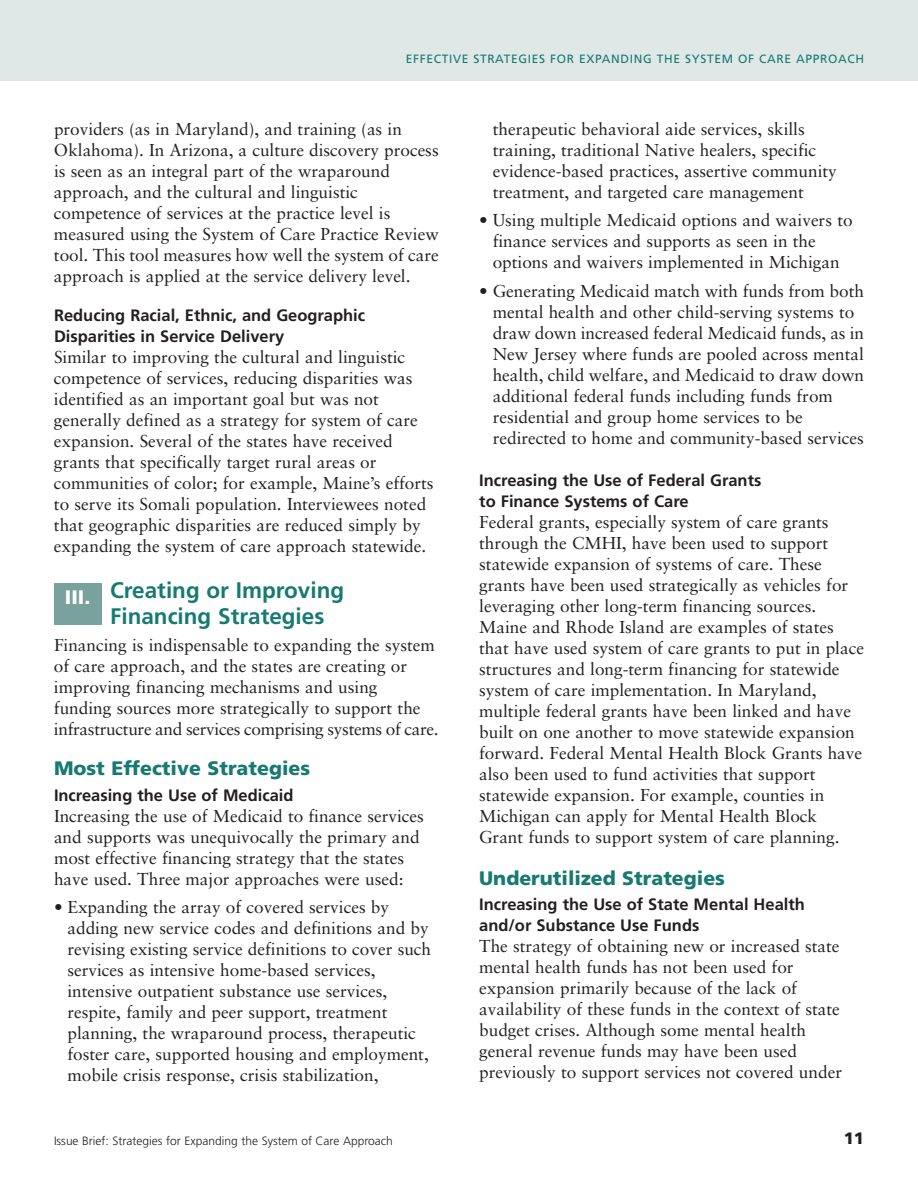
<style>
.page{position:relative;width:918px;height:1188px;background:#fff}
.page>*{position:absolute;margin:0;border:0;box-sizing:border-box;transform-origin:0 0}
.t1{font:700 22.5px/25.5px "Frutiger";color:#167a72}
.t2{font:900 19.5px "Frutiger";color:#167a72}
.t3{font:900 19.5px "Frutiger";color:#fff}
.t4{font:17.25px/21px "Sabon";color:#231f20}
.t5{font:700 16.5px/21px "Frutiger";color:#231f20}
.t6{font:900 16.5px "Frutiger";color:#231f20}
.t7{font:300 12px "Frutiger";color:#231f20}
.t8{font:12px "Frutiger";letter-spacing:.055em;color:#167a72}
</style>
<div class="page">
<div style="left:0;top:0;width:918px;height:81px;background:#dfe8e6"></div>
<div style="left:54px;top:583px;width:47px;height:42px;background:#79a29e"></div>
<p class="t8" style="left:406px;top:54px;width:460px">EFFECTIVE STRATEGIES FOR EXPANDING THE SYSTEM OF CARE APPROACH</p>
<p class="t4" style="left:54px;top:120px;width:386px">providers (as in Maryland), and training (as in Oklahoma). In Arizona, a culture discovery process is seen as an integral part of the wraparound approach, and the cultural and linguistic competence of services at the practice level is measured using the System of Care Practice Review tool. This tool measures how well the system of care approach is applied at the service delivery level.</p>
<p class="t5" style="left:54px;top:306px;width:313px">Reducing Racial, Ethnic, and Geographic<br>Disparities in Service Delivery</p>
<p class="t4" style="left:54px;top:348px;width:381px">Similar to improving the cultural and linguistic competence of services, reducing disparities was identified as an important goal but was not generally defined as a strategy for system of care expansion. Several of the states have received grants that specifically target rural areas or communities of color; for example, Maine’s efforts to serve its Somali population. Interviewees noted that geographic disparities are reduced simply by expanding the system of care approach statewide.</p>
<h1 class="t1" style="left:110px;top:579px;width:235px">Creating or Improving<br>Financing Strategies</h1>
<p class="t4" style="left:54px;top:636px;width:386px">Financing is indispensable to expanding the system of care approach, and the states are creating or improving financing mechanisms and using funding sources more strategically to support the infrastructure and services comprising systems of care.</p>
<p class="t2" style="left:54px;top:761px;width:258px">Most Effective Strategies</p>
<p class="t5" style="left:54px;top:786px;width:241px">Increasing the Use of Medicaid</p>
<p class="t4" style="left:54px;top:807px;width:371px">Increasing the use of Medicaid to finance services and supports was unequivocally the primary and most effective financing strategy that the states have used. Three major approaches were used:</p>
<p class="t4" style="left:68px;top:898px;width:365px;text-indent:-13px">• Expanding the array of covered services by adding new service codes and definitions and by revising existing service definitions to cover such services as intensive home-based services, intensive outpatient substance use services, respite, family and peer support, treatment planning, the wraparound process, therapeutic foster care, supported housing and employment, mobile crisis response, crisis stabilization,</p>
<p class="t3" style="left:65px;top:590px;width:27px">III.</p>
<p class="t7" style="left:54px;top:1136px;width:340px">Issue Brief: Strategies for Expanding the System of Care Approach</p>
<p class="t4" style="left:493px;top:120px;width:346px">therapeutic behavioral aide services, skills training, traditional Native healers, specific evidence-based practices, assertive community treatment, and targeted care management</p>
<p class="t4" style="left:493px;top:211px;width:361px;text-indent:-14px">• Using multiple Medicaid options and waivers to finance services and supports as seen in the options and waivers implemented in Michigan</p>
<p class="t4" style="left:493px;top:282px;width:373px;text-indent:-13px">• Generating Medicaid match with funds from both mental health and other child-serving systems to draw down increased federal Medicaid funds, as in New Jersey where funds are pooled across mental health, child welfare, and Medicaid to draw down additional federal funds including funds from residential and group home services to be redirected to home and community-based services</p>
<p class="t5" style="left:479px;top:471px;width:284px">Increasing the Use of Federal Grants to Finance Systems of Care</p>
<p class="t4" style="left:479px;top:513px;width:386px">Federal grants, especially system of care grants through the CMHI, have been used to support statewide expansion of systems of care. These grants have been used strategically as vehicles for leveraging other long-term financing sources.<br>Maine and Rhode Island are examples of states that have used system of care grants to put in place structures and long-term financing for statewide system of care implementation. In Maryland, multiple federal grants have been linked and have built on one another to move statewide expansion forward. Federal Mental Health Block Grants have also been used to fund activities that support statewide expansion. For example, counties in Michigan can apply for Mental Health Block Grant funds to support system of care planning.</p>
<p class="t2" style="left:479px;top:870px;width:247px">Underutilized Strategies</p>
<p class="t5" style="left:479px;top:895px;width:327px">Increasing the Use of State Mental Health and/or Substance Use Funds</p>
<p class="t4" style="left:479px;top:937px;width:364px">The strategy of obtaining new or increased state mental health funds has not been used for expansion primarily because of the lack of availability of these funds in the context of state budget crises. Although some mental health general revenue funds may have been used previously to support services not covered under</p>
<p class="t6" style="left:844px;top:1132px;width:22px">11</p>
</div>
